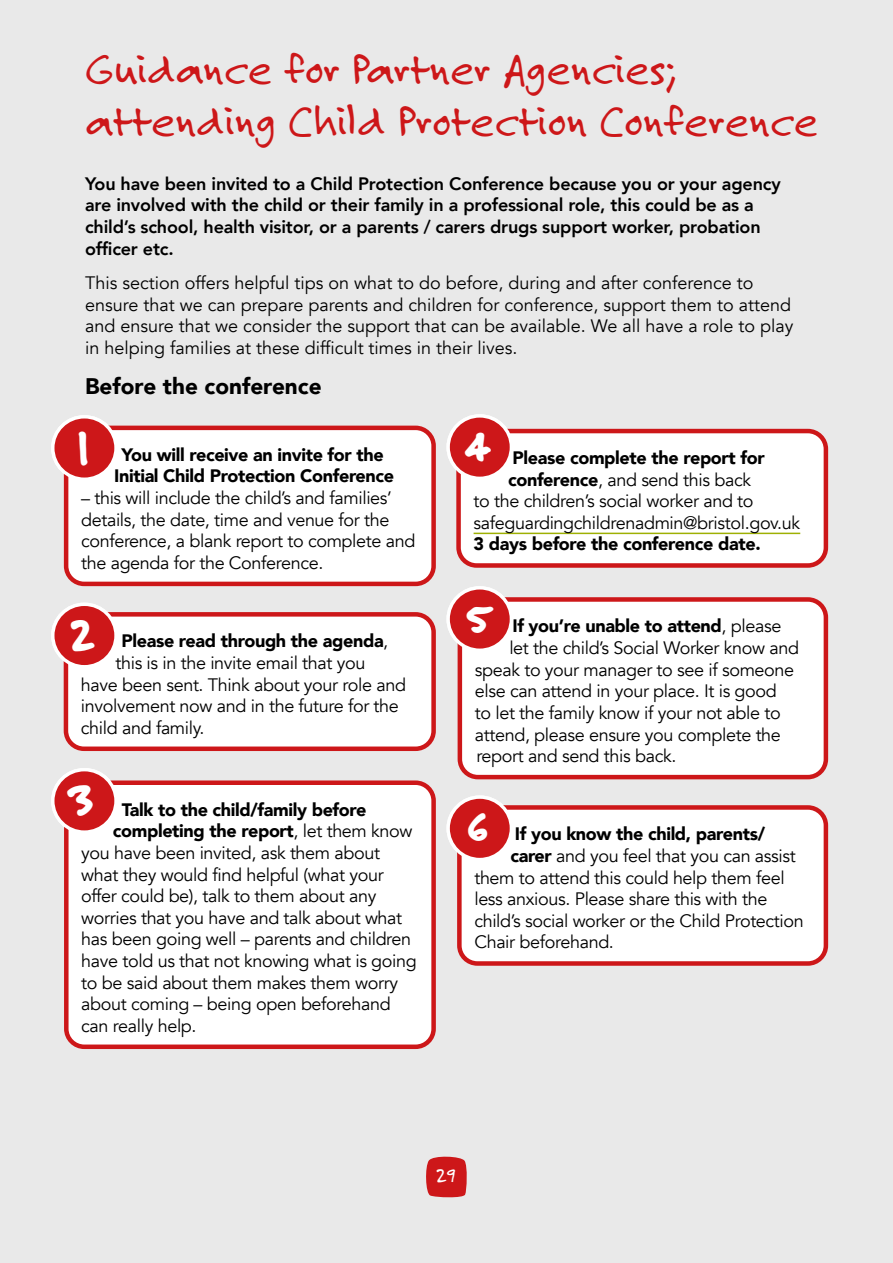
<style>
.page{position:relative;width:893px;height:1263px;background:#e9e9e9}
.page>*{position:absolute;margin:0;border:0;box-sizing:border-box;transform-origin:0 0}
.Section_Header_41_pt{font:46.5px/52.5px "Felt Tip Roman";color:#cd1719}
.t1{font:800 45px "Felt Tip Roman";color:#fff}
.Body{font:900 22.5px "Avenir";color:#000}
.t2{font:21px "Felt Tip Roman";color:#fff}
.Body-2{font:18px/21.6px "Avenir";letter-spacing:-.02em;color:#000}
.Body-3{font:18px/21.6px "Avenir";color:#000}
.Body-4{font:900 18px/21.6px "Avenir";letter-spacing:-.02em;color:#000;text-align:center}
.Body-5{font:800 18px/21.6px "Avenir";letter-spacing:-.01em;color:#000}
.s1{font-weight:400}
.s2{font-weight:900}
</style>
<div class="page">
<div style="left:66px;top:428px;width:368px;height:156px;background:#fff;border-radius:18px"></div>
<div style="left:64px;top:426px;width:372px;height:160px;border:4px solid #cd1719;border-radius:18px"></div>
<div style="left:66px;top:614px;width:368px;height:135px;background:#fff;border-radius:18px"></div>
<div style="left:64px;top:612px;width:372px;height:139px;border:4px solid #cd1719;border-radius:18px"></div>
<div style="left:66px;top:783px;width:368px;height:264px;background:#fff;border-radius:18px"></div>
<div style="left:64px;top:780px;width:372px;height:269px;border:4px solid #cd1719;border-radius:18px"></div>
<div style="left:459px;top:431px;width:367px;height:134px;background:#fff;border-radius:18px"></div>
<hr style="left:474px;top:533px;width:326px;height:1px;background:#9eb003">
<div style="left:456px;top:429px;width:372px;height:139px;border:4px solid #cd1719;border-radius:18px"></div>
<div style="left:460px;top:599px;width:366px;height:178px;background:#fff;border-radius:18px"></div>
<div style="left:458px;top:597px;width:370px;height:182px;border:4px solid #cd1719;border-radius:18px"></div>
<div style="left:459px;top:807px;width:367px;height:156px;background:#fff;border-radius:18px"></div>
<div style="left:457px;top:805px;width:371px;height:161px;border:4px solid #cd1719;border-radius:18px"></div>
<div style="left:53px;top:417px;width:63px;height:62px;background:#cd1719;border-radius:50%"></div>
<div style="left:51px;top:415px;width:67px;height:66px;border:3px solid #fff;border-radius:50%"></div>
<div style="left:53px;top:604px;width:63px;height:63px;background:#cd1719;border-radius:50%"></div>
<div style="left:51px;top:603px;width:67px;height:65px;border:3px solid #fff;border-radius:50%"></div>
<div style="left:53px;top:770px;width:63px;height:62px;background:#cd1719;border-radius:50%"></div>
<div style="left:51px;top:768px;width:67px;height:66px;border:3px solid #fff;border-radius:50%"></div>
<div style="left:448px;top:416px;width:63px;height:62px;background:#cd1719;border-radius:50%"></div>
<div style="left:446px;top:414px;width:67px;height:66px;border:3px solid #fff;border-radius:50%"></div>
<div style="left:448px;top:588px;width:63px;height:62px;background:#cd1719;border-radius:50%"></div>
<div style="left:446px;top:586px;width:67px;height:66px;border:3px solid #fff;border-radius:50%"></div>
<div style="left:448px;top:797px;width:63px;height:62px;background:#cd1719;border-radius:50%"></div>
<div style="left:446px;top:795px;width:67px;height:66px;border:3px solid #fff;border-radius:50%"></div>
<svg style="left:426px;top:1156px;width:41px;height:42px;background:#d02f31"></svg>
<h2 class="Section_Header_41_pt" style="left:85px;top:42px;width:734px">Guidance for Partner Agencies; attending Child Protection Conference</h2>
<p class="Body-5" style="left:85px;top:173px;width:697px">You have been invited to a Child Protection Conference because you or your agency are involved with the child or their family in a professional role, this could be as a child’s school, health visitor, or a parents / carers drugs support worker, probation officer etc.</p>
<p class="Body-3" style="left:85px;top:272px;width:710px">This section offers helpful tips on what to do before, during and after conference to ensure that we can prepare parents and children for conference, support them to attend and ensure that we consider the support that can be available. We all have a role to play in helping families at these difficult times in their lives.</p>
<p class="Body" style="left:85px;top:366px;width:238px">Before the conference</p>
<h2 class="t1" style="left:72px;top:416px;width:24px">1</h2>
<p class="Body-4" style="left:114px;top:443px;width:282px">You will receive an invite for the<br>Initial Child Protection Conference</p>
<p class="Body-2" style="left:81px;top:487px;width:336px">– this will include the child’s and families’ details, the date, time and venue for the conference, a blank report to complete and the agenda for the Conference.</p>
<h2 class="t1" style="left:72px;top:603px;width:24px">2</h2>
<p class="Body-4" style="left:121px;top:630px;width:268px">Please read through the agenda<span class="s1">,</span></p>
<p class="Body-2" style="left:115px;top:652px;width:252px">this is in the invite email that you</p>
<p class="Body-2" style="left:81px;top:674px;width:327px">have been sent. Think about your role and</p>
<p class="Body-2" style="left:81px;top:695px;width:319px">involvement now and in the future for the</p>
<p class="Body-2" style="left:81px;top:717px;width:125px">child and family.</p>
<h2 class="t1" style="left:72px;top:769px;width:24px">3</h2>
<p class="Body-4" style="left:122px;top:798px;width:246px">Talk to the child/family before</p>
<p class="Body-4" style="left:113px;top:820px;width:301px">completing the report<span class="s1">, let them know</span></p>
<p class="Body-2" style="left:81px;top:842px;width:300px">you have been invited, ask them about</p>
<p class="Body-2" style="left:81px;top:864px;width:304px">what they would find helpful (what your</p>
<p class="Body-2" style="left:81px;top:885px;width:297px">offer could be), talk to them about any</p>
<p class="Body-2" style="left:81px;top:907px;width:322px">worries that you have and talk about what</p>
<p class="Body-2" style="left:81px;top:929px;width:331px">has been going well – parents and children</p>
<p class="Body-2" style="left:81px;top:950px;width:337px">have told us that not knowing what is going</p>
<p class="Body-2" style="left:81px;top:972px;width:318px">to be said about them makes them worry</p>
<p class="Body-2" style="left:81px;top:993px;width:311px">about coming – being open beforehand</p>
<p class="Body-2" style="left:81px;top:1015px;width:117px">can really help.</p>
<h2 class="t1" style="left:468px;top:415px;width:24px">4</h2>
<p class="Body-4" style="left:513px;top:446px;width:254px">Please complete the report for</p>
<p class="Body-2" style="left:508px;top:469px;width:244px"><span class="s2">conference</span>, and send this back</p>
<p class="Body-2" style="left:474px;top:491px;width:281px">to the children’s social worker and to</p>
<p class="Body-2" style="left:474px;top:512px;width:328px">safeguardingchildrenadmin@bristol.gov.uk</p>
<p class="Body-4" style="left:474px;top:533px;width:289px">3 days before the conference date.</p>
<h2 class="t1" style="left:468px;top:587px;width:24px">5</h2>
<p class="Body-4" style="left:512px;top:615px;width:271px">If you’re unable to attend<span class="s1">, please</span></p>
<p class="Body-2" style="left:509px;top:637px;width:291px">let the child’s Social Worker know and</p>
<p class="Body-2" style="left:475px;top:659px;width:321px">speak to your manager to see if someone</p>
<p class="Body-2" style="left:475px;top:681px;width:304px">else can attend in your place. It is good</p>
<p class="Body-2" style="left:475px;top:702px;width:307px">to let the family know if your not able to</p>
<p class="Body-2" style="left:475px;top:724px;width:308px">attend, please ensure you complete the</p>
<p class="Body-2" style="left:476px;top:745px;width:201px">report and send this back.</p>
<h2 class="t1" style="left:468px;top:796px;width:24px">6</h2>
<p class="Body-4" style="left:515px;top:823px;width:252px">If you know the child, parents/</p>
<p class="Body-2" style="left:510px;top:845px;width:287px"><span class="s2">carer</span> and you feel that you can assist</p>
<p class="Body-2" style="left:474px;top:867px;width:312px">them to attend this could help them feel</p>
<p class="Body-2" style="left:474px;top:889px;width:294px">less anxious. Please share this with the</p>
<p class="Body-2" style="left:474px;top:910px;width:331px">child’s social worker or the Child Protection</p>
<p class="Body-2" style="left:474px;top:932px;width:141px">Chair beforehand.</p>
<p class="t2" style="left:437px;top:1162px;width:21px">29</p>
</div>
